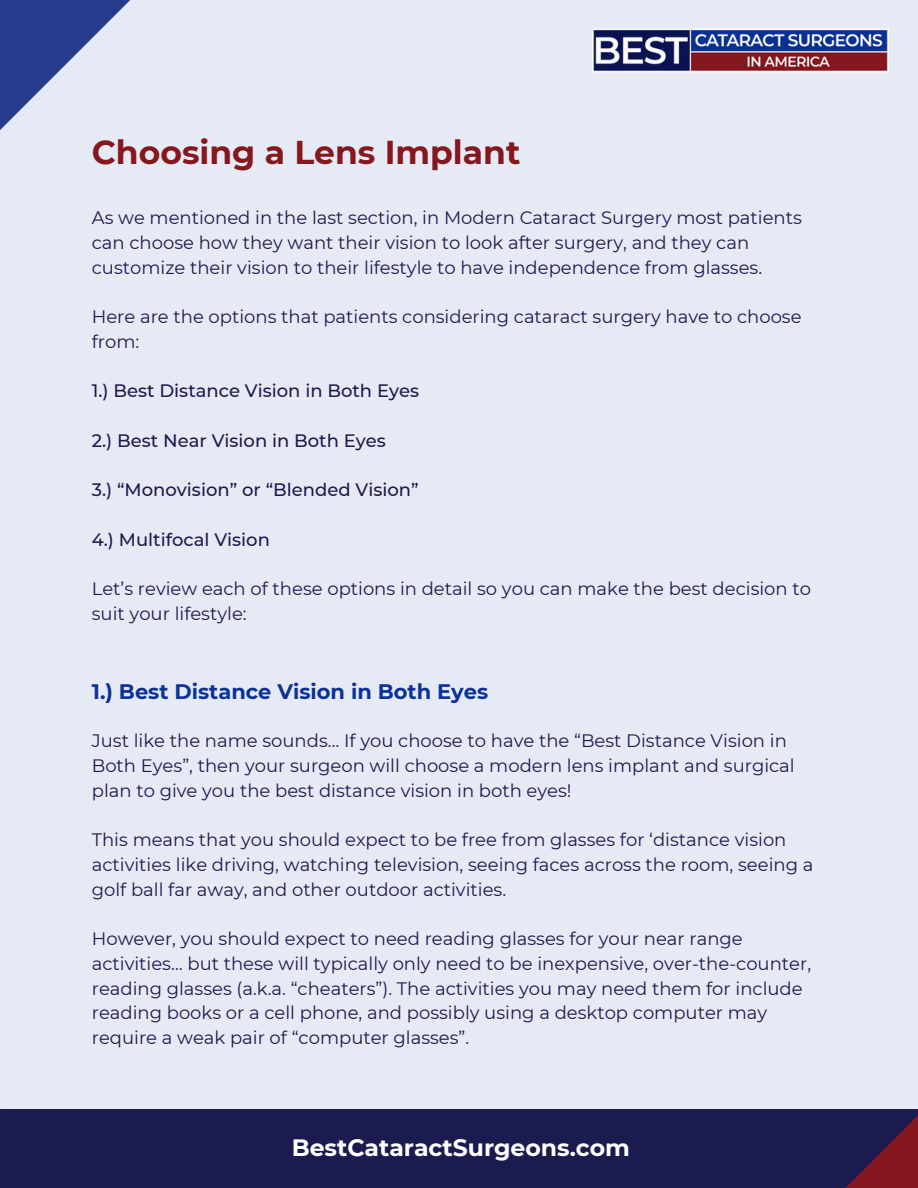
<style>
.page{position:relative;width:918px;height:1188px;background:#e6eaf4}
.page>*{position:absolute;margin:0;border:0;box-sizing:border-box;transform-origin:0 0}
.t1{font:700 33px "Montserrat";color:#87171f}
.t2{font:700 23.55px "Montserrat";color:#fff}
.t3{font:700 21px "Montserrat";color:#0c3294}
.t4{font:18px/24.8px "Montserrat";color:#1c1b4f}
.t5{font:500 18px "Montserrat";color:#1c1b4f}
</style>
<div class="page">
<svg style="left:0;top:0;width:130px;height:130px;fill:#263b8b"></svg>
<div style="left:0;top:1109px;width:918px;height:79px;background:#1c1b4f"></div>
<svg style="left:845px;top:1115px;width:73px;height:73px"></svg>
<img style="left:593px;top:28px;width:296px;height:45px">
<p class="t1" style="left:92px;top:132px;width:430px">Choosing a Lens Implant</p>
<p class="t4" style="left:92px;top:205px;width:712px">As we mentioned in the last section, in Modern Cataract Surgery most patients can choose how they want their vision to look after surgery, and they can customize their vision to their lifestyle to have independence from glasses.</p>
<p class="t4" style="left:92px;top:304px;width:711px">Here are the options that patients considering cataract surgery have to choose from:</p>
<p class="t5" style="left:92px;top:380px;width:329px">1.) Best Distance Vision in Both Eyes</p>
<p class="t5" style="left:92px;top:429px;width:296px">2.) Best Near Vision in Both Eyes</p>
<p class="t5" style="left:92px;top:479px;width:328px">3.) “Monovision” or “Blended Vision”</p>
<p class="t5" style="left:92px;top:528px;width:180px">4.) Multifocal Vision</p>
<p class="t4" style="left:92px;top:576px;width:721px">Let’s review each of these options in detail so you can make the best decision to suit your lifestyle:</p>
<p class="t3" style="left:92px;top:678px;width:398px">1.) Best Distance Vision in Both Eyes</p>
<p class="t4" style="left:92px;top:728px;width:704px">Just like the name sounds… If you choose to have the “Best Distance Vision in<br>Both Eyes”, then your surgeon will choose a modern lens implant and surgical plan to give you the best distance vision in both eyes!</p>
<p class="t4" style="left:92px;top:827px;width:723px">This means that you should expect to be free from glasses for ‘distance vision activities like driving, watching television, seeing faces across the room, seeing a golf ball far away, and other outdoor activities.</p>
<p class="t4" style="left:92px;top:926px;width:721px">However, you should expect to need reading glasses for your near range activities… but these will typically only need to be inexpensive, over-the-counter, reading glasses (a.k.a. “cheaters”). The activities you may need them for include reading books or a cell phone, and possibly using a desktop computer may require a weak pair of “computer glasses”.</p>
<p class="t2" style="left:292px;top:1133px;width:340px">BestCataractSurgeons.com</p>
</div>
